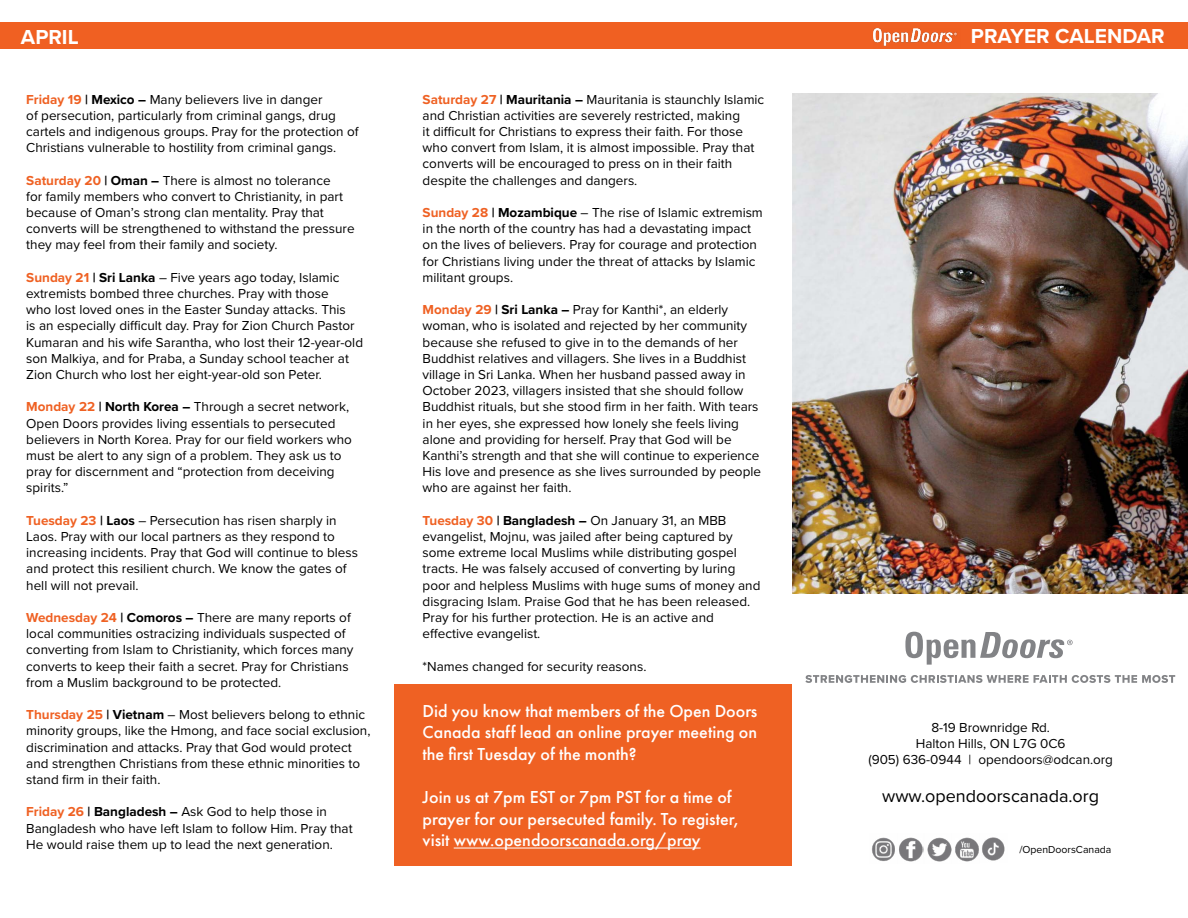
<style>
.page{position:relative;width:1188px;height:918px;background:#fff}
.page>*{position:absolute;margin:0;border:0;box-sizing:border-box;transform-origin:0 0}
.t1{font:700 21px "Proxima Nova";color:#fff}
.t2{font:500 18px/21.6px "Futura PT";color:#fff;text-align:justify}
.t3{font:18px "Proxima Nova";color:#000}
.t4{font:13.5px/16.2px "Proxima Nova";color:#000}
.t5{font:10.5px "Proxima Nova";color:#000}
.s1{font-weight:700;color:#ef6123}
.s2{font-weight:700}
</style>
<div class="page">
<div style="left:0;top:22px;width:1188px;height:27px;background:#f06022"></div>
<img style="left:874px;top:29px;width:83px;height:17px">
<svg style="left:905px;top:632px;width:168px;height:33px"></svg>
<svg style="left:805px;top:675px;width:370px;height:8px"></svg>
<img style="left:872px;top:837px;width:133px;height:25px">
<img style="left:792px;top:93px;width:396px;height:501px">
<div style="left:395px;top:685px;width:397px;height:181px;background:#ef6123"></div>
<hr style="left:454px;top:848px;width:247px;height:1px;background:#fff">
<h1 class="t1" style="left:21px;top:21px;width:59px">APRIL</h1>
<h1 class="t1" style="left:971px;top:21px;width:195px">PRAYER CALENDAR</h1>
<p class="t4" style="left:26px;top:90px;width:334px"><span class="s1">Friday 19</span> <span class="s2">| Mexico –</span> Many believers live in danger<br>of persecution, particularly from criminal gangs, drug cartels and indigenous groups. Pray for the protection of Christians vulnerable to hostility from criminal gangs.</p>
<p class="t4" style="left:26px;top:171px;width:330px"><span class="s1">Saturday 20</span> <span class="s2">| Oman –</span> There is almost no tolerance<br>for family members who convert to Christianity, in part because of Oman’s strong clan mentality. Pray that converts will be strengthened to withstand the pressure they may feel from their family and society.</p>
<p class="t4" style="left:26px;top:269px;width:338px"><span class="s1">Sunday 21</span> <span class="s2">| Sri Lanka</span> – Five years ago today, Islamic extremists bombed three churches. Pray with those<br>who lost loved ones in the Easter Sunday attacks. This<br>is an especially difficult day. Pray for Zion Church Pastor Kumaran and his wife Sarantha, who lost their 12-year-old son Malkiya, and for Praba, a Sunday school teacher at Zion Church who lost her eight-year-old son Peter.</p>
<p class="t4" style="left:26px;top:398px;width:327px"><span class="s1">Monday 22</span> <span class="s2">| North Korea –</span> Through a secret network, Open Doors provides living essentials to persecuted believers in North Korea. Pray for our field workers who must be alert to any sign of a problem. They ask us to pray for discernment and “protection from deceiving spirits.”</p>
<p class="t4" style="left:26px;top:512px;width:333px"><span class="s1">Tuesday 23</span> <span class="s2">| Laos</span> – Persecution has risen sharply in Laos. Pray with our local partners as they respond to increasing incidents. Pray that God will continue to bless and protect this resilient church. We know the gates of hell will not prevail.</p>
<p class="t4" style="left:26px;top:609px;width:329px"><span class="s1">Wednesday 24</span> <span class="s2">| Comoros –</span> There are many reports of local communities ostracizing individuals suspected of converting from Islam to Christianity, which forces many converts to keep their faith a secret. Pray for Christians from a Muslim background to be protected.</p>
<p class="t4" style="left:26px;top:706px;width:346px"><span class="s1">Thursday 25</span> <span class="s2">| Vietnam</span> – Most believers belong to ethnic minority groups, like the Hmong, and face social exclusion, discrimination and attacks. Pray that God would protect and strengthen Christians from these ethnic minorities to stand firm in their faith.</p>
<p class="t4" style="left:26px;top:803px;width:328px"><span class="s1">Friday 26</span> <span class="s2">| Bangladesh –</span> Ask God to help those in<br>Bangladesh who have left Islam to follow Him. Pray that<br>He would raise them up to lead the next generation.</p>
<p class="t4" style="left:423px;top:90px;width:343px"><span class="s1">Saturday 27</span> <span class="s2">| Mauritania –</span> Mauritania is staunchly Islamic and Christian activities are severely restricted, making<br>it difficult for Christians to express their faith. For those who convert from Islam, it is almost impossible. Pray that converts will be encouraged to press on in their faith despite the challenges and dangers.</p>
<p class="t4" style="left:423px;top:204px;width:342px"><span class="s1">Sunday 28</span> <span class="s2">| Mozambique</span> – The rise of Islamic extremism in the north of the country has had a devastating impact on the lives of believers. Pray for courage and protection for Christians living under the threat of attacks by Islamic militant groups.</p>
<p class="t4" style="left:423px;top:301px;width:340px"><span class="s1">Monday 29</span> <span class="s2">| Sri Lanka –</span> Pray for Kanthi*, an elderly woman, who is isolated and rejected by her community because she refused to give in to the demands of her Buddhist relatives and villagers. She lives in a Buddhist village in Sri Lanka. When her husband passed away in October 2023, villagers insisted that she should follow Buddhist rituals, but she stood firm in her faith. With tears in her eyes, she expressed how lonely she feels living alone and providing for herself. Pray that God will be Kanthi’s strength and that she will continue to experience His love and presence as she lives surrounded by people who are against her faith.</p>
<p class="t4" style="left:423px;top:512px;width:339px"><span class="s1">Tuesday 30</span> <span class="s2">| Bangladesh –</span> On January 31, an MBB evangelist, Mojnu, was jailed after being captured by some extreme local Muslims while distributing gospel tracts. He was falsely accused of converting by luring poor and helpless Muslims with huge sums of money and disgracing Islam. Praise God that he has been released.<br>Pray for his further protection. He is an active and effective evangelist.</p>
<p class="t4" style="left:423px;top:657px;width:225px">*Names changed for security reasons.</p>
<h2 class="t2" style="left:423px;top:700px;width:336px">Did you know that members of the Open Doors Canada staff lead an online prayer meeting on the first Tuesday of the month?</h2>
<h2 class="t2" style="left:423px;top:786px;width:317px;text-align:left">Join us at 7pm EST or 7pm PST for a time of prayer for our persecuted family. To register, visit www.opendoorscanada.org/pray</h2>
<p class="t4" style="left:868px;top:719px;width:246px;text-align:center">8-19 Brownridge Rd.<br>Halton Hills, ON L7G 0C6<br>(905) 636-0944 | opendoors@odcan.org</p>
<h2 class="t3" style="left:882px;top:783px;width:219px">www.opendoorscanada.org</h2>
<p class="t5" style="left:1019px;top:841px;width:94px">/OpenDoorsCanada</p>
</div>
